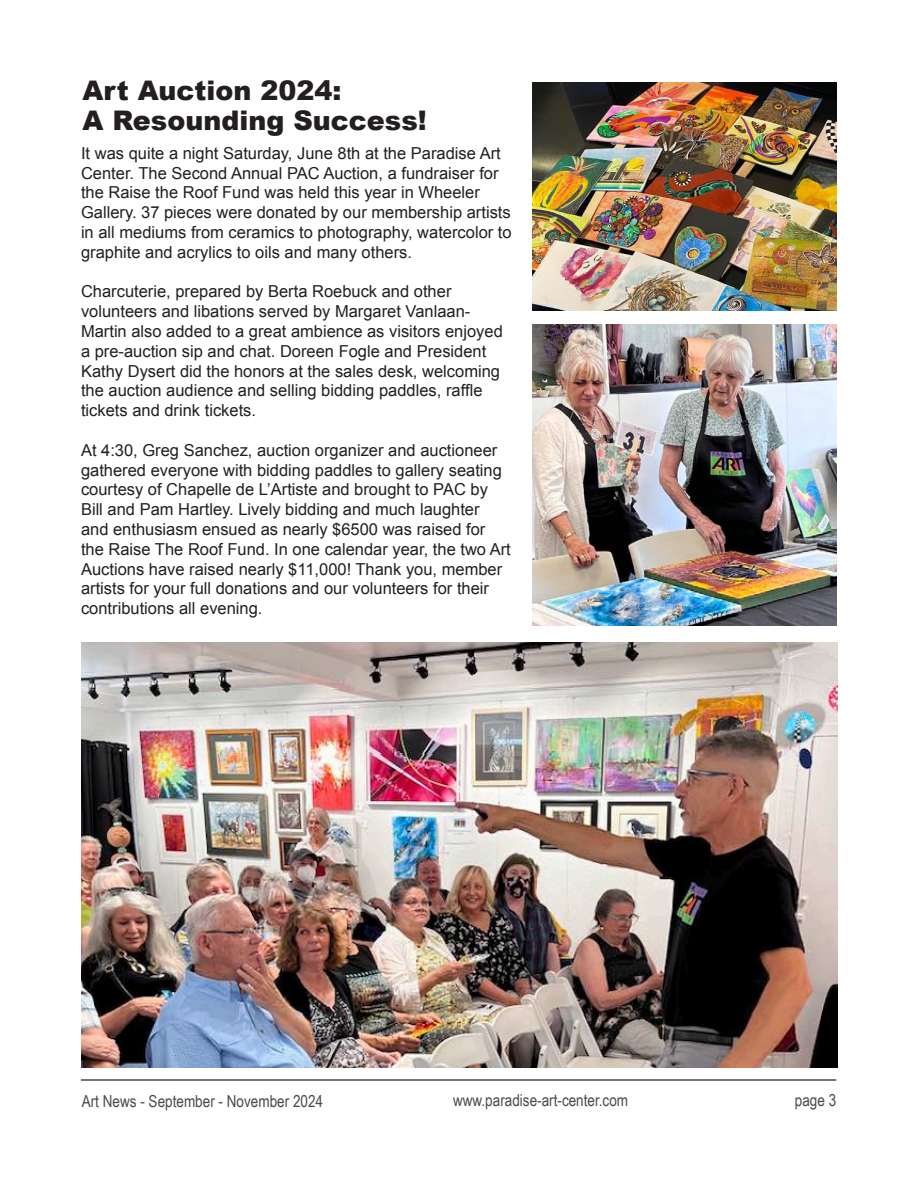
<style>
.page{position:relative;width:918px;height:1188px;background:#fff}
.page>*{position:absolute;margin:0;border:0;box-sizing:border-box;transform-origin:0 0}
.Page_Heading{font:900 27px/30px "Arial";color:#231f20}
.t1{font:16.5px/19.8px "Arial";color:#231f20}
.t2{font:16.5px "Arial Narrow";color:#494a4b}
</style>
<div class="page">
<hr style="left:81px;top:1079px;width:755px;height:2px;background:#494a4b">
<img style="left:81px;top:643px;width:756px;height:425px">
<img style="left:532px;top:82px;width:305px;height:229px">
<img style="left:532px;top:324px;width:305px;height:301px">
<p class="Page_Heading" style="left:82px;top:75px;width:346px">Art Auction 2024:<br>A Resounding Success!</p>
<p class="t1" style="left:81px;top:143px;width:432px">It was quite a night Saturday, June 8th at the Paradise Art Center. The Second Annual PAC Auction, a fundraiser for the Raise the Roof Fund was held this year in Wheeler Gallery. 37 pieces were donated by our membership artists in all mediums from ceramics to photography, watercolor to graphite and acrylics to oils and many others.</p>
<p class="t1" style="left:81px;top:282px;width:423px">Charcuterie, prepared by Berta Roebuck and other volunteers and libations served by Margaret Vanlaan-Martin also added to a great ambience as visitors enjoyed a pre-auction sip and chat. Doreen Fogle and President Kathy Dysert did the honors at the sales desk, welcoming the auction audience and selling bidding paddles, raffle tickets and drink tickets.</p>
<p class="t1" style="left:81px;top:440px;width:431px">At 4:30, Greg Sanchez, auction organizer and auctioneer gathered everyone with bidding paddles to gallery seating courtesy of Chapelle de L’Artiste and brought to PAC by Bill and Pam Hartley. Lively bidding and much laughter and enthusiasm ensued as nearly $6500 was raised for the Raise The Roof Fund. In one calendar year, the two Art Auctions have raised nearly $11,000! Thank you, member artists for your full donations and our volunteers for their contributions all evening.</p>
<p class="t2" style="left:82px;top:1091px;width:243px">Art News - September - November 2024</p>
<p class="t2" style="left:453px;top:1091px;width:177px">www.paradise-art-center.com</p>
<p class="t2" style="left:795px;top:1091px;width:43px">page 3</p>
</div>
